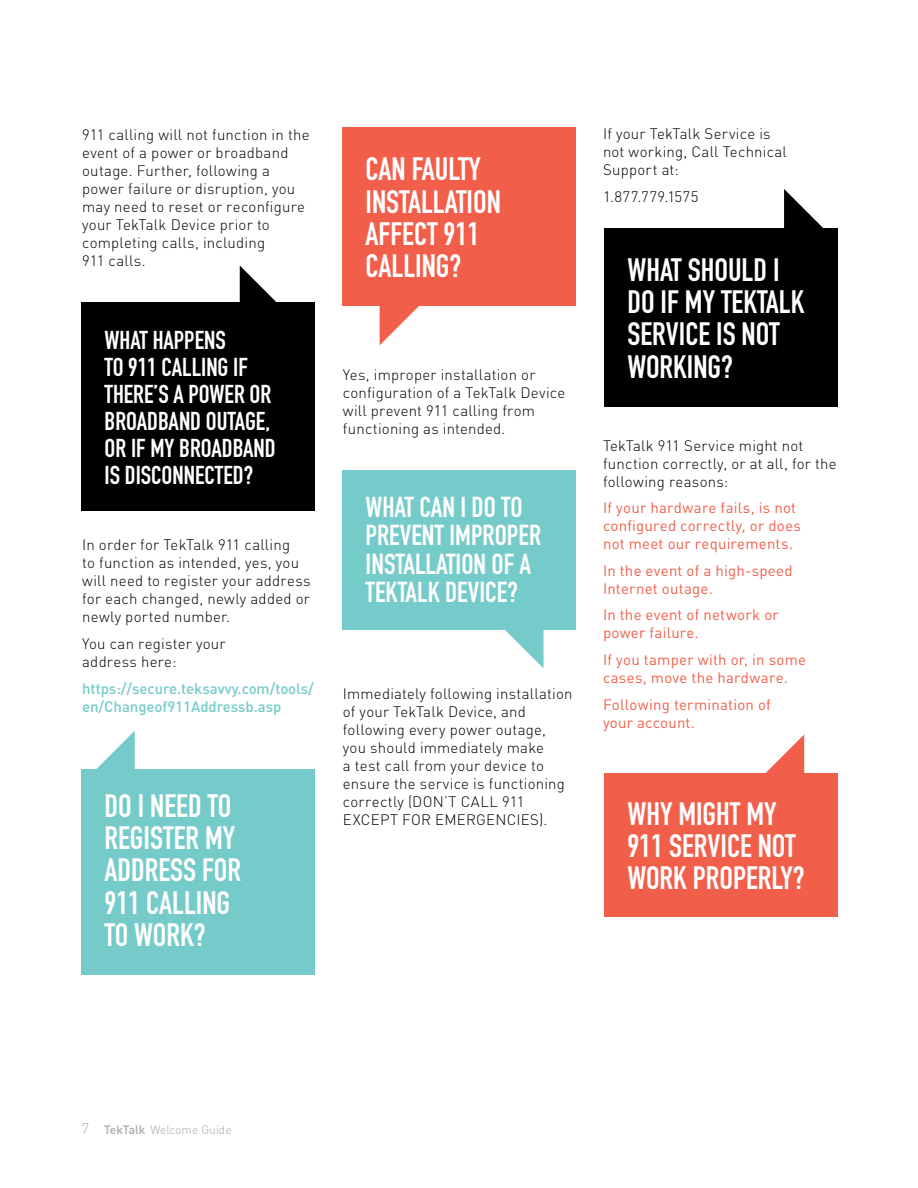
<style>
.page{position:relative;width:918px;height:1188px;background:#fff}
.page>*{position:absolute;margin:0;border:0;box-sizing:border-box;transform-origin:0 0}
.t1{font:31.95px/32.2px "DIN Engschrift";color:#fff}
.t2{font:28.5px/28.5px "DIN Engschrift";color:#fff}
.t3{font:25.5px/27px "DIN Engschrift";color:#fff}
.t4{font:300 15px/18px "DIN";letter-spacing:.015em;color:#000}
.t5{font:15px/18px "DIN";letter-spacing:.015em;color:#f15f4b}
.t6{font:500 15px/18px "DIN";letter-spacing:-.005em;color:#74cbc9}
.t7{font:300 12px "DIN";color:#a7a9ac}
.s1{font-size:15px}
.s2{font-weight:500}
</style>
<div class="page">
<div style="left:81px;top:769px;width:234px;height:206px;background:#74cbc9"></div>
<div style="left:81px;top:303px;width:234px;height:208px;background:#000"></div>
<div style="left:342px;top:127px;width:234px;height:179px;background:#f15f4b"></div>
<div style="left:342px;top:470px;width:234px;height:160px;background:#74cbc9"></div>
<div style="left:604px;top:228px;width:234px;height:179px;background:#000"></div>
<div style="left:604px;top:773px;width:234px;height:143px;background:#f15f4b"></div>
<svg style="left:240px;top:266px;width:40px;height:37px"></svg>
<svg style="left:765px;top:734px;width:39px;height:39px"></svg>
<svg style="left:96px;top:731px;width:39px;height:38px"></svg>
<svg style="left:380px;top:306px;width:39px;height:39px"></svg>
<svg style="left:505px;top:630px;width:39px;height:38px"></svg>
<svg style="left:784px;top:189px;width:39px;height:39px"></svg>
<p class="t4" style="left:82px;top:125px;width:229px">911 calling will not function in the event of a power or broadband outage. Further, following a power failure or disruption, you may need to reset or reconfigure your TekTalk Device prior to completing calls, including<br>911 calls.</p>
<h3 class="t3" style="left:105px;top:326px;width:170px">WHAT HAPPENS<br>TO 911 CALLING IF<br>THERE’S A POWER OR<br>BROADBAND OUTAGE,<br>OR IF MY BROADBAND<br>IS DISCONNECTED</h3>
<h3 class="t3" style="left:244px;top:462px;width:11px">?</h3>
<p class="t4" style="left:82px;top:536px;width:230px">In order for TekTalk 911 calling<br>to function as intended, yes, you will need to register your address for each changed, newly added or newly ported number.</p>
<p class="t4" style="left:82px;top:634px;width:145px">You can register your address here:</p>
<p class="t6" style="left:82px;top:679px;width:233px">https://secure.teksavvy.com/tools/ en/Changeof911Addressb.asp</p>
<h1 class="t1" style="left:105px;top:790px;width:138px">DO I NEED TO<br>REGISTER MY<br>ADD RESS FO R<br>911 CALLING<br>TO WORK?</h1>
<h1 class="t1" style="left:366px;top:153px;width:137px">CAN FAULTY<br>INSTALLATIO N<br>AFFECT</h1>
<h1 class="t1" style="left:366px;top:218px;width:115px;text-indent:78px">911<br>CALLING?</h1>
<p class="t4" style="left:343px;top:366px;width:224px">Yes, improper installation or configuration of a TekTalk Device will prevent 911 calling from functioning as intended.</p>
<h2 class="t2" style="left:366px;top:493px;width:177px">WHAT CAN I DO TO<br>PREVENT IMPROPER<br>INSTALLATIO N OF A<br>TEKTALK DEVICE?</h2>
<p class="t4" style="left:343px;top:685px;width:231px">Immediately following installation of your TekTalk Device, and following every power outage, you should immediately make<br>a test call from your device to ensure the service is functioning correctly (DON’T CALL 911<br>EXCEPT FOR EMERGENCIES).</p>
<p class="t4" style="left:603px;top:125px;width:185px">If your TekTalk Service is not working, Call Technical<br>Support at:</p>
<p class="t4" style="left:603px;top:187px;width:97px">1.877.779.1575</p>
<h1 class="t1" style="left:627px;top:254px;width:101px">WHAT SHOULD</h1>
<h1 class="t1" style="left:627px;top:254px;width:178px;text-indent:146px">I<br>DO IF MY TEKTALK<br>SERVICE IS NOT<br>WORKING?</h1>
<p class="t4" style="left:603px;top:436px;width:235px">TekTalk 911 Service might not function correctly, or at all, for the following reasons:</p>
<p class="t5" style="left:603px;top:499px;width:199px">If your hardware fails, is not configured correctly, or does not meet our requirements.</p>
<p class="t5" style="left:603px;top:561px;width:191px">In the event of a high-speed<br>Internet outage.</p>
<p class="t5" style="left:603px;top:606px;width:177px">In the event of network or power failure.</p>
<p class="t5" style="left:603px;top:650px;width:205px">If you tamper with or, in some cases, move the hardware.</p>
<p class="t5" style="left:603px;top:695px;width:169px">Following termination of your account.</p>
<h1 class="t1" style="left:627px;top:797px;width:179px">WHY MIG HT MY<br>911 SERVICE NOT<br>WORK PROPERLY?</h1>
<p class="t7" style="left:82px;top:1122px;width:152px"><span class="s1">7</span> <span class="s2">TekTalk</span> Welcome Guide</p>
</div>
